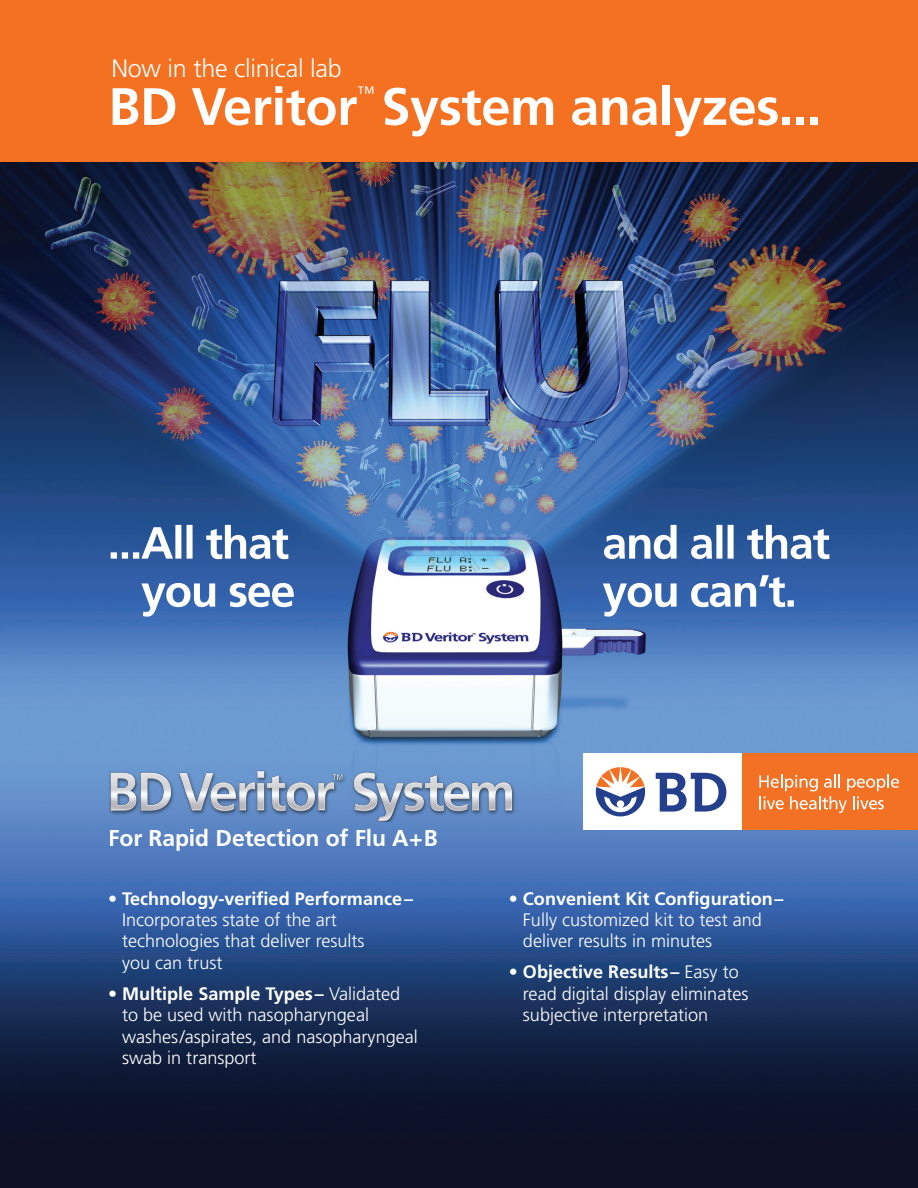
<style>
.page{position:relative;width:918px;height:1188px;background:#fff}
.page>*{position:absolute;margin:0;border:0;box-sizing:border-box;transform-origin:0 0}
.t1{font:700 52.5px "Frutiger";letter-spacing:-.01em;color:#fff}
.t2{font:700 45px/48px "Frutiger";letter-spacing:-.03em;color:#fff;text-align:right}
.t3{font:300 25.2px "Frutiger";letter-spacing:-.01em;color:#fff}
.t4{font:700 22.8px "Frutiger";letter-spacing:-.005em;color:#fff}
.t5{font:300 18px/21.3px "Frutiger";color:#fff}
.s1{font-weight:700}
</style>
<div class="page">
<img style="left:0;top:162px;width:918px;height:1026px">
<div style="left:0;top:0;width:918px;height:162px;background:#f37121"></div>
<div style="left:583px;top:754px;width:160px;height:76px;background:#fff"></div>
<div style="left:743px;top:754px;width:175px;height:76px;background:#f37124"></div>
<svg style="left:656px;top:773px;width:70px;height:39px"></svg>
<svg style="left:596px;top:767px;width:49px;height:49px"></svg>
<svg style="left:759px;top:774px;width:140px;height:39px"></svg>
<img style="left:108px;top:765px;width:408px;height:57px">
<p class="t3" style="left:111px;top:54px;width:232px">Now in the clinical lab</p>
<p class="t1" style="left:108px;top:76px;width:251px">BD Veritor</p>
<p class="t5" style="left:357px;top:83px;width:19px">™</p>
<p class="t1" style="left:381px;top:76px;width:442px">System analyzes...</p>
<p class="t2" style="left:108px;top:519px;width:189px">...All that you see</p>
<p class="t2" style="left:602px;top:519px;width:229px;text-align:left">and all that you can’t.</p>
<p class="t4" style="left:108px;top:825px;width:331px">For Rapid Detection of Flu A+B</p>
<p class="t4" style="left:108px;top:880px;width:409px">For Rapid Detection of Group A STREP</p>
<p class="t5" style="left:122px;top:888px;width:293px;text-indent:-14px">• <span class="s1">Technology-verified Performance–<br></span>Incorporates state of the art technologies that deliver results<br>you can trust</p>
<p class="t5" style="left:122px;top:983px;width:297px;text-indent:-14px">• <span class="s1">Multiple Sample Types–</span> Validated to be used with nasopharyngeal washes/aspirates, and nasopharyngeal swab in transport</p>
<p class="t5" style="left:523px;top:888px;width:262px;text-indent:-14px">• <span class="s1">Convenient Kit Configuration–<br></span>Fully customized kit to test and deliver results in minutes</p>
<p class="t5" style="left:523px;top:962px;width:227px;text-indent:-14px">• <span class="s1">Objective Results–</span> Easy to read digital display eliminates subjective interpretation</p>
</div>
